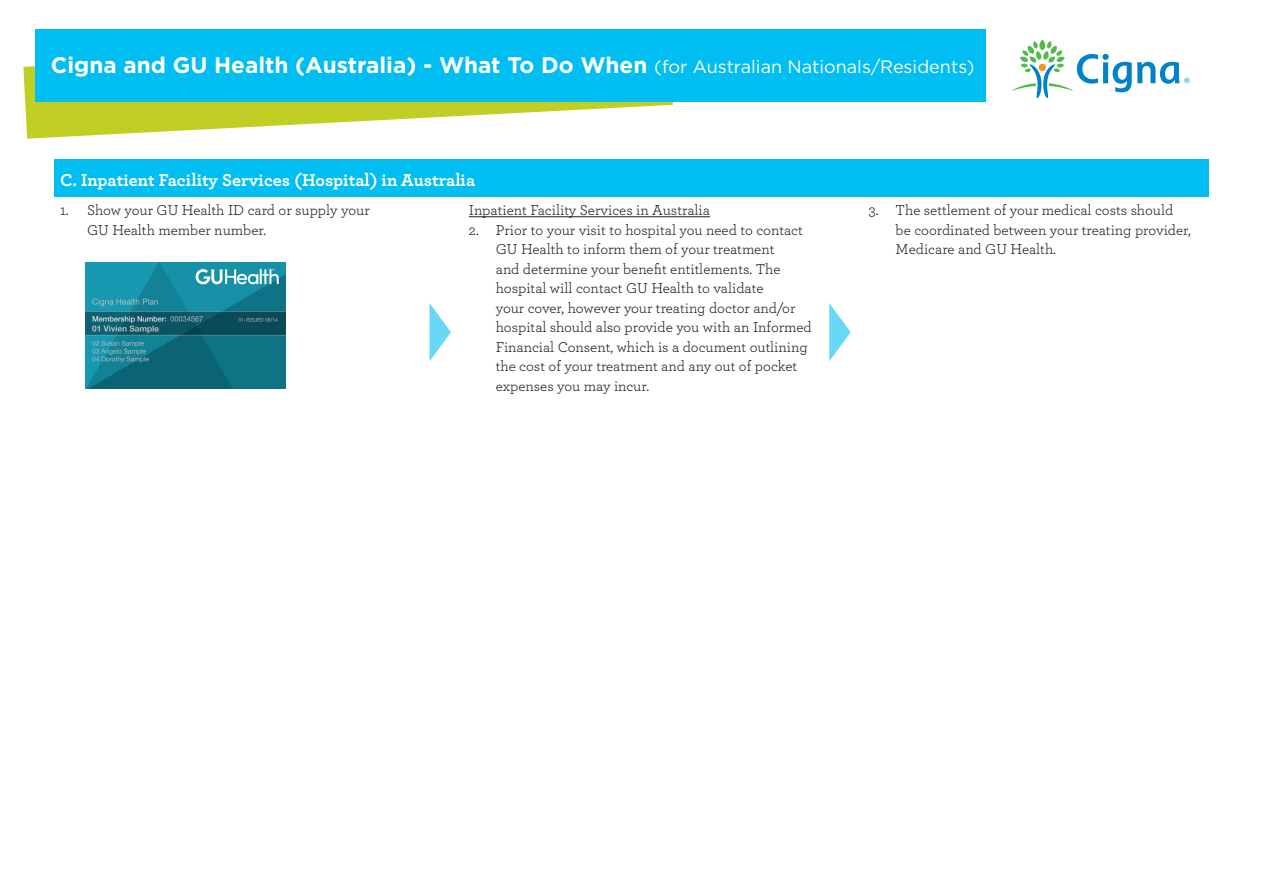
<style>
.page{position:relative;width:1263px;height:893px;background:#fff}
.page>*{position:absolute;margin:0;border:0;box-sizing:border-box;transform-origin:0 0}
.t1{font:700 22.5px "Gotham";color:#fff}
.t2{font:700 18px "Archer";color:#fff}
.t3{font:18px "Gotham";color:#fff}
.t4{font:15px/19.5px "Archer";color:#231f20}
</style>
<div class="page">
<div style="left:54px;top:159px;width:1155px;height:38px;background:#00bdf2"></div>
<hr style="left:469px;top:216px;width:241px;height:1px;background:#231f20">
<svg style="left:429px;top:303px;width:22px;height:58px"></svg>
<svg style="left:829px;top:303px;width:22px;height:58px"></svg>
<svg style="left:23px;top:66px;width:650px;height:73px;fill:#c1ce23"></svg>
<div style="left:35px;top:30px;width:951px;height:72px;background:#00bdf2"></div>
<svg style="left:1011px;top:40px;width:179px;height:58px"></svg>
<img style="left:86px;top:263px;width:199px;height:126px">
<p class="t1" style="left:51px;top:50px;width:598px">Cigna and GU Health (Australia) - What To Do When</p>
<p class="t3" style="left:654px;top:55px;width:322px">(for Australian Nationals/Residents(</p>
<p class="t2" style="left:60px;top:165px;width:417px">C. Inpatient Facility Services (Hospital) in Australia</p>
<p class="t4" style="left:87px;top:200px;width:284px">Show your GU Health ID card or supply your</p>
<p class="t4" style="left:469px;top:200px;width:243px">Inpatient Facility Services in Australia</p>
<p class="t4" style="left:496px;top:219px;width:309px">Prior to your visit to hospital you need to contact</p>
<p class="t4" style="left:60px;top:200px;width:10px">1.</p>
<p class="t4" style="left:87px;top:219px;width:181px">GU Health member number.</p>
<p class="t4" style="left:469px;top:219px;width:11px">2.</p>
<p class="t4" style="left:496px;top:239px;width:317px">GU Health to inform them of your treatment<br>and determine your benefit entitlements. The hospital will contact GU Health to validate<br>your cover, however your treating doctor and/or hospital should also provide you with an Informed Financial Consent, which is a document outlining the cost of your treatment and any out of pocket expenses you may incur.</p>
<p class="t4" style="left:869px;top:200px;width:12px">3.</p>
<p class="t4" style="left:896px;top:200px;width:279px">The settlement of your medical costs should</p>
<p class="t4" style="left:896px;top:219px;width:297px">be coordinated between your treating provider,<br>Medicare and GU Health.</p>
</div>
